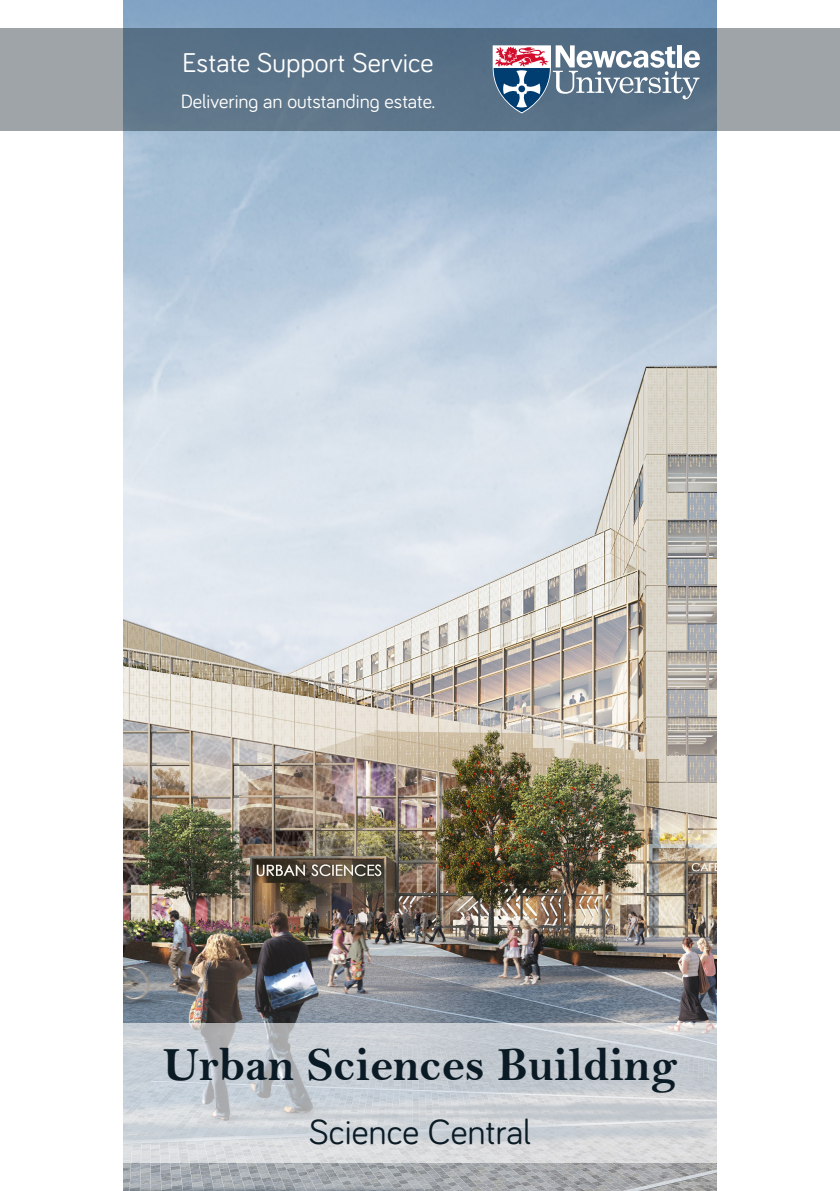
<style>
.page{position:relative;width:840px;height:1191px;background:#fff}
.page>*{position:absolute;margin:0;border:0;box-sizing:border-box;transform-origin:0 0}
.t1{font:48px "Bell MT Bold";color:#0b1b25}
.t2{font:36px "Bariol";color:#0b1b25}
.t3{font:28px "Bariol";color:#fff}
.t4{font:20px "Bariol";color:#fff}
</style>
<div class="page">
<img style="left:123px;top:0;width:593px;height:1191px">
<svg style="left:0;top:28px;width:839px;height:102px;background:#718392"></svg>
<svg style="left:492px;top:45px;width:207px;height:68px"></svg>
<svg style="left:123px;top:1023px;width:594px;height:139px;background:#cbd0d4"></svg>
<p class="t3" style="left:182px;top:44px;width:253px">Estate Support Service</p>
<p class="t4" style="left:180px;top:88px;width:256px">Delivering an outstanding estate.</p>
<p class="t1" style="left:163px;top:1036px;width:516px">Urban Sciences Building</p>
<p class="t2" style="left:309px;top:1107px;width:223px">Science Central</p>
</div>
